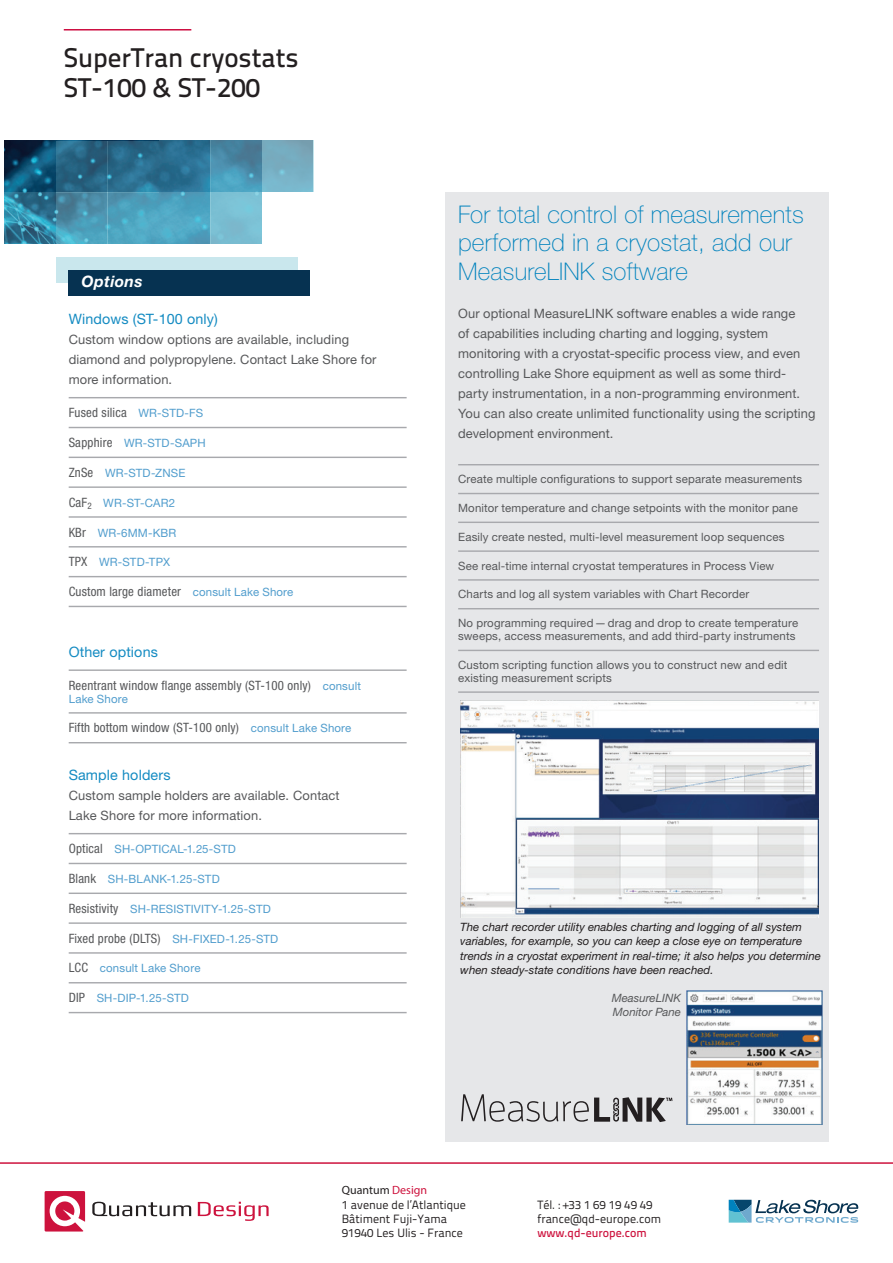
<style>
.page{position:relative;width:893px;height:1263px;background:#fff}
.page>*{position:absolute;margin:0;border:0;box-sizing:border-box;transform-origin:0 0}
.t1{font:500 27px/30px "Titillium Text 22 L";color:#231f20}
.t2{font:100 24.3px/28.7px "Helvetica Neue LTW1 G";letter-spacing:.01em;color:#0082bd}
.t3{font:italic 700 15.75px "Helvetica Neue LTW1 G";letter-spacing:.02em;color:#fff}
.t4{font:14.25px "Helvetica Neue LTW1 G";letter-spacing:.01em;color:#148bc2}
.t5{font:12.9px/20.1px "Helvetica Neue LTW1 G";letter-spacing:.01em;color:#57585a}
.t6{font:condensed 12.9px "Helvetica Neue LTW1 G";letter-spacing:.015em;color:#57585a}
.t7{font:12.9px/20.1px "Helvetica Neue LT Std";letter-spacing:.01em;color:#57585a}
.t8{font:12px/14.4px "Titillium Text 22 L";color:#231f20}
.t9{font:500 12px "Titillium Text 22 L";color:#231f20}
.t10{font:500 12px "Titillium Text 22 L";color:#cd123d}
.t11{font:12px "Myriad Pro";color:#231f20}
.t12{font:11.4px/12.9px "Helvetica Neue LTW1 G";letter-spacing:.015em;color:#57585a}
.t13{font:11.4px "Helvetica Neue LTW1 G";letter-spacing:.015em;color:#519dcd}
.t14{font:italic 11.4px/14.2px "Helvetica Neue LTW1 G";color:#231f20}
.t15{font:italic 11.4px/14.2px "Helvetica Neue LTW1 G";color:#57585a}
.t16{font:700 condensed 11.4px "Helvetica Neue LTW1 G";color:#231f20}
.s1{font-stretch:normal;font-size:11.4px;color:#519dcd}
.s2{font-stretch:condensed;font-size:12.9px;color:#57585a}
.s3{color:#cd123d}
.s4{font-weight:700;color:#356879}
</style>
<div class="page">
<svg style="left:45px;top:1191px;width:40px;height:40px"></svg>
<svg style="left:92px;top:1202px;width:99px;height:14px"></svg>
<svg style="left:198px;top:1202px;width:71px;height:19px"></svg>
<hr style="left:0;top:1162px;width:893px;height:2px;background:#cd123d">
<svg style="left:729px;top:1200px;width:130px;height:23px"></svg>
<hr style="left:64px;top:29px;width:127px;height:2px;background:#cd0d40">
<img style="left:4px;top:141px;width:52px;height:51px">
<svg style="left:159px;top:192px;width:51px;height:52px;background:#4ea4c2"></svg>
<svg style="left:159px;top:141px;width:51px;height:51px;background:#2a7093"></svg>
<svg style="left:4px;top:192px;width:52px;height:52px;background:#31819e"></svg>
<svg style="left:56px;top:141px;width:51px;height:51px;background:#286381"></svg>
<svg style="left:107px;top:141px;width:52px;height:51px;background:#2a6c8c"></svg>
<svg style="left:107px;top:192px;width:52px;height:52px;background:#4fa3be"></svg>
<svg style="left:56px;top:192px;width:51px;height:52px;background:#4c96b0"></svg>
<div style="left:262px;top:141px;width:52px;height:51px;background:linear-gradient(to bottom,#76a4b6,#7abacf)"></div>
<div style="left:210px;top:192px;width:52px;height:52px;background:#7bc0d4"></div>
<svg style="left:210px;top:141px;width:52px;height:51px;background:#4a8fac"></svg>
<div style="left:56px;top:257px;width:241px;height:26px;background:#c9e7ed"></div>
<div style="left:69px;top:270px;width:241px;height:26px;background:#063251"></div>
<hr style="left:69px;top:397px;width:338px;height:1px;background:#a8a9ad">
<hr style="left:69px;top:427px;width:338px;height:1px;background:#a8a9ad">
<hr style="left:69px;top:457px;width:338px;height:1px;background:#a8a9ad">
<hr style="left:69px;top:486px;width:338px;height:2px;background:#a8a9ad">
<hr style="left:69px;top:516px;width:338px;height:2px;background:#a8a9ad">
<hr style="left:69px;top:546px;width:338px;height:1px;background:#a8a9ad">
<hr style="left:69px;top:576px;width:338px;height:1px;background:#a8a9ad">
<hr style="left:69px;top:606px;width:338px;height:1px;background:#a8a9ad">
<hr style="left:69px;top:669px;width:338px;height:2px;background:#a8a9ad">
<hr style="left:69px;top:712px;width:338px;height:2px;background:#a8a9ad">
<hr style="left:69px;top:742px;width:338px;height:1px;background:#a8a9ad">
<hr style="left:69px;top:833px;width:338px;height:1px;background:#a8a9ad">
<hr style="left:69px;top:863px;width:338px;height:1px;background:#a8a9ad">
<hr style="left:69px;top:892px;width:338px;height:2px;background:#a8a9ad">
<hr style="left:69px;top:922px;width:338px;height:2px;background:#a8a9ad">
<hr style="left:69px;top:952px;width:338px;height:2px;background:#a8a9ad">
<hr style="left:69px;top:982px;width:338px;height:1px;background:#a8a9ad">
<hr style="left:69px;top:1012px;width:338px;height:1px;background:#a8a9ad">
<div style="left:445px;top:192px;width:384px;height:950px;background:#e6e7e9"></div>
<hr style="left:458px;top:464px;width:361px;height:1px;background:#a8a9ad">
<hr style="left:458px;top:493px;width:361px;height:1px;background:#a8a9ad">
<hr style="left:458px;top:522px;width:361px;height:1px;background:#a8a9ad">
<hr style="left:458px;top:550px;width:361px;height:2px;background:#a8a9ad">
<hr style="left:458px;top:579px;width:361px;height:2px;background:#a8a9ad">
<hr style="left:458px;top:608px;width:361px;height:1px;background:#a8a9ad">
<hr style="left:458px;top:650px;width:361px;height:1px;background:#a8a9ad">
<hr style="left:458px;top:691px;width:361px;height:2px;background:#a8a9ad">
<svg style="left:461px;top:1094px;width:211px;height:28px"></svg>
<img style="left:687px;top:990px;width:135px;height:135px">
<img style="left:460px;top:701px;width:358px;height:216px">
<h1 class="t1" style="left:64px;top:41px;width:236px">SuperTran cryostats<br>ST-100 &amp; ST-200</h1>
<h3 class="t3" style="left:82px;top:272px;width:62px">Options</h3>
<p class="t4" style="left:69px;top:310px;width:151px">Windows (ST-100 only)</p>
<p class="t5" style="left:69px;top:329px;width:309px">Custom window options are available, including diamond and polypropylene. Contact Lake Shore for more information.</p>
<p class="t6" style="left:69px;top:405px;width:136px">Fused silica <span class="s1">WR-STD-FS</span></p>
<p class="t13" style="left:69px;top:436px;width:138px"><span class="s2">Sapphire</span> WR-STD-SAPH</p>
<p class="t13" style="left:69px;top:466px;width:118px"><span class="s2">ZnSe</span> WR-STD-ZNSE</p>
<p class="t13" style="left:69px;top:496px;width:108px"><span class="s2">CaF</span><sub>2</sub> WR-ST-CAR2</p>
<p class="t13" style="left:69px;top:525px;width:109px"><span class="s2">KBr</span> WR-6MM-KBR</p>
<p class="t13" style="left:69px;top:555px;width:103px"><span class="s2">TPX</span> WR-STD-TPX</p>
<p class="t6" style="left:69px;top:584px;width:226px">Custom large diameter <span class="s1">consult Lake Shore</span></p>
<p class="t4" style="left:69px;top:643px;width:91px">Other options</p>
<p class="t6" style="left:69px;top:677px;width:294px">Reentrant window flange assembly (ST-100 only) <span class="s1">consult</span></p>
<p class="t13" style="left:69px;top:691px;width:61px">Lake Shore</p>
<p class="t6" style="left:69px;top:720px;width:284px">Fifth bottom window (ST-100 only) <span class="s1">consult Lake Shore</span></p>
<p class="t4" style="left:69px;top:766px;width:103px">Sample holders</p>
<p class="t7" style="left:69px;top:785px;width:272px">Custom sample holders are available. Contact<br>Lake Shore for more information.</p>
<p class="t13" style="left:69px;top:842px;width:169px"><span class="s2">Optical</span> SH-OPTICAL-1.25-STD</p>
<p class="t13" style="left:69px;top:872px;width:153px"><span class="s2">Blank</span> SH-BLANK-1.25-STD</p>
<p class="t13" style="left:69px;top:902px;width:204px"><span class="s2">Resistivity</span> SH-RESISTIVITY-1.25-STD</p>
<p class="t13" style="left:69px;top:931px;width:211px"><span class="s2">Fixed probe (DLTS)</span> SH-FIXED-1.25-STD</p>
<p class="t13" style="left:69px;top:961px;width:133px"><span class="s2">LCC</span> consult Lake Shore</p>
<p class="t13" style="left:69px;top:991px;width:122px"><span class="s2">DIP</span> SH-DIP-1.25-STD</p>
<h2 class="t2" style="left:458px;top:200px;width:347px">For total control of measurements performed in a cryostat, add our<br>MeasureLINK software</h2>
<p class="t5" style="left:458px;top:303px;width:359px">Our optional MeasureLINK software enables a wide range<br>of capabilities including charting and logging, system monitoring with a cryostat-specific process view, and even controlling Lake Shore equipment as well as some third&shy;party instrumentation, in a non-programming environment.<br>You can also create unlimited functionality using the scripting development environment.</p>
<p class="t12" style="left:458px;top:473px;width:346px">Create multiple configurations to support separate measurements</p>
<p class="t12" style="left:458px;top:501px;width:341px">Monitor temperature and change setpoints with the monitor pane</p>
<p class="t12" style="left:458px;top:530px;width:328px">Easily create nested, multi-level measurement loop sequences</p>
<p class="t12" style="left:458px;top:559px;width:318px">See real-time internal cryostat temperatures in Process View</p>
<p class="t12" style="left:458px;top:588px;width:293px">Charts and log all system variables with Chart Recorder</p>
<p class="t12" style="left:458px;top:617px;width:341px">No programming required—drag and drop to create temperature sweeps, access measurements, and add third-party instruments</p>
<p class="t12" style="left:458px;top:658px;width:331px">Custom scripting function allows you to construct new and edit existing measurement scripts</p>
<p class="t14" style="left:460px;top:919px;width:362px">The chart recorder utility enables charting and logging of all system variables, for example, so you can keep a close eye on temperature trends in a cryostat experiment in real-time; it also helps you determine when steady-state conditions have been reached.</p>
<p class="t15" style="left:612px;top:991px;width:71px">MeasureLINK<br>Monitor Pane</p>
<p class="t11" style="left:342px;top:1183px;width:87px">Quantum <span class="s3">Design</span></p>
<p class="t8" style="left:342px;top:1196px;width:126px">1 avenue de l’Atlantique<br>Bâtiment Fuji-Yama<br>91940 Les Ulis - France</p>
<p class="t8" style="left:537px;top:1196px;width:125px">Tél. : +33 1 69 19 49 49 france@qd-europe.com</p>
<p class="t16" style="left:402px;top:1212px;width:18px">p. 4</p>
<p class="t9" style="left:410px;top:1220px;width:244px">Find your local contact at <span class="s4">www.qd-europe.com</span></p>
<p class="t10" style="left:537px;top:1224px;width:111px">www.qd-europe.com</p>
</div>
